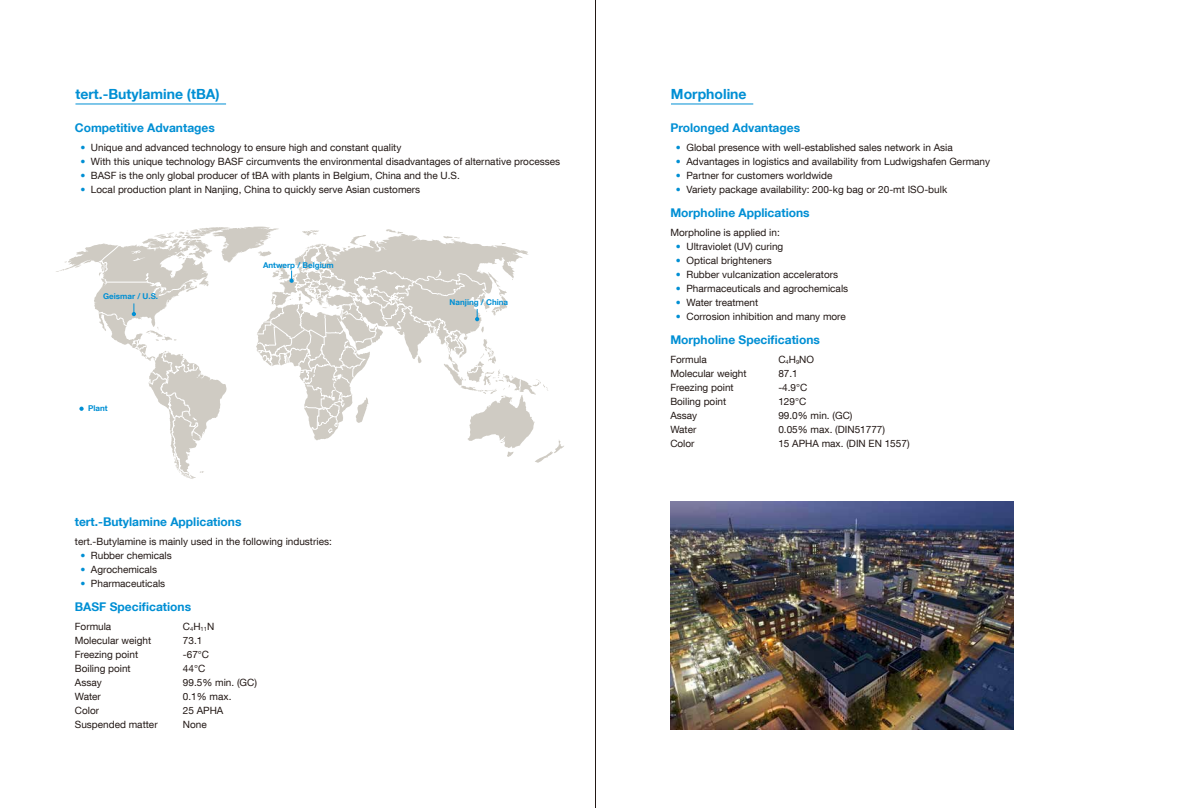
<style>
.page{position:relative;width:1191px;height:808px;background:#fff}
.page>*{position:absolute;margin:0;border:0;box-sizing:border-box;transform-origin:0 0}
.t1{font:700 14px "Helvetica Neue LT Com";color:#008fd4}
.t2{font:700 12px "Helvetica Neue LT Com";color:#008fd4}
.t3{font:10px "Helvetica Neue LT Com";color:#221815}
.t4{font:700 8px "Helvetica Neue LT Com";color:#008fd4}
.s1{color:#008fd4}
</style>
<div class="page">
<hr style="left:75px;top:103px;width:151px;height:1px;background:#008fd4">
<hr style="left:595px;top:0;width:1px;height:808px;background:#221815">
<hr style="left:671px;top:103px;width:82px;height:1px;background:#008fd4">
<svg style="left:56px;top:227px;width:508px;height:252px"></svg>
<svg style="left:171px;top:285px;width:15px;height:8px"></svg>
<svg style="left:131px;top:339px;width:70px;height:139px"></svg>
<svg style="left:519px;top:379px;width:2px;height:13px"></svg>
<svg style="left:100px;top:246px;width:54px;height:38px;background:#d3d0c9"></svg>
<svg style="left:79px;top:407px;width:5px;height:4px"></svg>
<svg style="left:98px;top:303px;width:38px;height:23px"></svg>
<svg style="left:257px;top:245px;width:229px;height:188px"></svg>
<img style="left:670px;top:501px;width:343px;height:229px">
<h1 class="t1" style="left:75px;top:85px;width:146px">tert.-Butylamine (tBA)</h1>
<p class="t2" style="left:75px;top:120px;width:141px">Competitive Advantages</p>
<p class="t3" style="left:80px;top:141px;width:322px"><span class="s1">•</span> Unique and advanced technology to ensure high and constant quality</p>
<p class="t3" style="left:80px;top:155px;width:481px"><span class="s1">•</span> With this unique technology BASF circumvents the environmental disadvantages of alternative processes</p>
<p class="t3" style="left:80px;top:169px;width:381px"><span class="s1">•</span> BASF is the only global producer of tBA with plants in Belgium, China and the U.S.</p>
<p class="t3" style="left:80px;top:183px;width:341px"><span class="s1">•</span> Local production plant in Nanjing, China to quickly serve Asian customers</p>
<p class="t4" style="left:103px;top:291px;width:56px">Geismar / U.S.</p>
<p class="t4" style="left:88px;top:403px;width:21px">Plant</p>
<p class="t4" style="left:263px;top:260px;width:72px">Antwerp / Belgium</p>
<p class="t2" style="left:75px;top:514px;width:168px">tert.-Butylamine Applications</p>
<p class="t3" style="left:75px;top:535px;width:258px">tert.-Butylamine is mainly used in the following industries:</p>
<p class="t3" style="left:80px;top:549px;width:93px"><span class="s1">•</span> Rubber chemicals</p>
<p class="t3" style="left:80px;top:563px;width:78px"><span class="s1">•</span> Agrochemicals</p>
<p class="t3" style="left:80px;top:577px;width:86px"><span class="s1">•</span> Pharmaceuticals</p>
<p class="t2" style="left:75px;top:599px;width:118px">BASF Specifications</p>
<p class="t3" style="left:75px;top:620px;width:38px">Formula</p>
<p class="t3" style="left:183px;top:620px;width:33px">C<sub>4</sub>H<sub>11</sub>N</p>
<p class="t3" style="left:75px;top:634px;width:78px">Molecular weight</p>
<p class="t3" style="left:183px;top:634px;width:21px">73.1</p>
<p class="t3" style="left:75px;top:648px;width:65px">Freezing point</p>
<p class="t3" style="left:183px;top:648px;width:28px">-67°C</p>
<p class="t3" style="left:75px;top:662px;width:57px">Boiling point</p>
<p class="t3" style="left:183px;top:662px;width:24px">44°C</p>
<p class="t3" style="left:75px;top:676px;width:28px">Assay</p>
<p class="t3" style="left:183px;top:676px;width:76px">99.5% min. (GC)</p>
<p class="t3" style="left:75px;top:690px;width:28px">Water</p>
<p class="t3" style="left:183px;top:690px;width:50px">0.1% max.</p>
<p class="t3" style="left:75px;top:704px;width:26px">Color</p>
<p class="t3" style="left:183px;top:704px;width:42px">25 APHA</p>
<p class="t3" style="left:75px;top:718px;width:84px">Suspended matter</p>
<p class="t3" style="left:183px;top:718px;width:25px">None</p>
<p class="t4" style="left:449px;top:297px;width:60px">Nanjing / China</p>
<h1 class="t1" style="left:671px;top:85px;width:77px">Morpholine</h1>
<p class="t2" style="left:670px;top:120px;width:131px">Prolonged Advantages</p>
<p class="t3" style="left:676px;top:141px;width:278px"><span class="s1">•</span> Global presence with well-established sales network in Asia</p>
<p class="t3" style="left:676px;top:155px;width:316px"><span class="s1">•</span> Advantages in logistics and availability from Ludwigshafen Germany</p>
<p class="t3" style="left:676px;top:169px;width:158px"><span class="s1">•</span> Partner for customers worldwide</p>
<p class="t3" style="left:676px;top:183px;width:273px"><span class="s1">•</span> Variety package availability: 200-kg bag or 20-mt ISO-bulk</p>
<p class="t2" style="left:670px;top:205px;width:141px">Morpholine Applications</p>
<p class="t3" style="left:670px;top:226px;width:111px">Morpholine is applied in:</p>
<p class="t3" style="left:676px;top:240px;width:109px"><span class="s1">•</span> Ultraviolet (UV) curing</p>
<p class="t3" style="left:676px;top:254px;width:97px"><span class="s1">•</span> Optical brighteners</p>
<p class="t3" style="left:676px;top:268px;width:164px"><span class="s1">•</span> Rubber vulcanization accelerators</p>
<p class="t3" style="left:676px;top:282px;width:174px"><span class="s1">•</span> Pharmaceuticals and agrochemicals</p>
<p class="t3" style="left:676px;top:296px;width:84px"><span class="s1">•</span> Water treatment</p>
<p class="t3" style="left:676px;top:310px;width:171px"><span class="s1">•</span> Corrosion inhibition and many more</p>
<p class="t2" style="left:670px;top:332px;width:151px">Morpholine Specifications</p>
<p class="t3" style="left:670px;top:353px;width:38px">Formula</p>
<p class="t3" style="left:778px;top:353px;width:37px">C<sub>4</sub>H<sub>9</sub>NO</p>
<p class="t3" style="left:670px;top:367px;width:78px">Molecular weight</p>
<p class="t3" style="left:778px;top:367px;width:21px">87.1</p>
<p class="t3" style="left:670px;top:381px;width:65px">Freezing point</p>
<p class="t3" style="left:778px;top:381px;width:31px">-4.9°C</p>
<p class="t3" style="left:670px;top:395px;width:57px">Boiling point</p>
<p class="t3" style="left:778px;top:395px;width:29px">129°C</p>
<p class="t3" style="left:670px;top:409px;width:28px">Assay</p>
<p class="t3" style="left:778px;top:409px;width:76px">99.0% min. (GC)</p>
<p class="t3" style="left:670px;top:423px;width:28px">Water</p>
<p class="t3" style="left:778px;top:423px;width:108px">0.05% max. (DIN51777)</p>
<p class="t3" style="left:670px;top:437px;width:26px">Color</p>
<p class="t3" style="left:778px;top:437px;width:133px">15 APHA max. (DIN EN 1557)</p>
</div>
